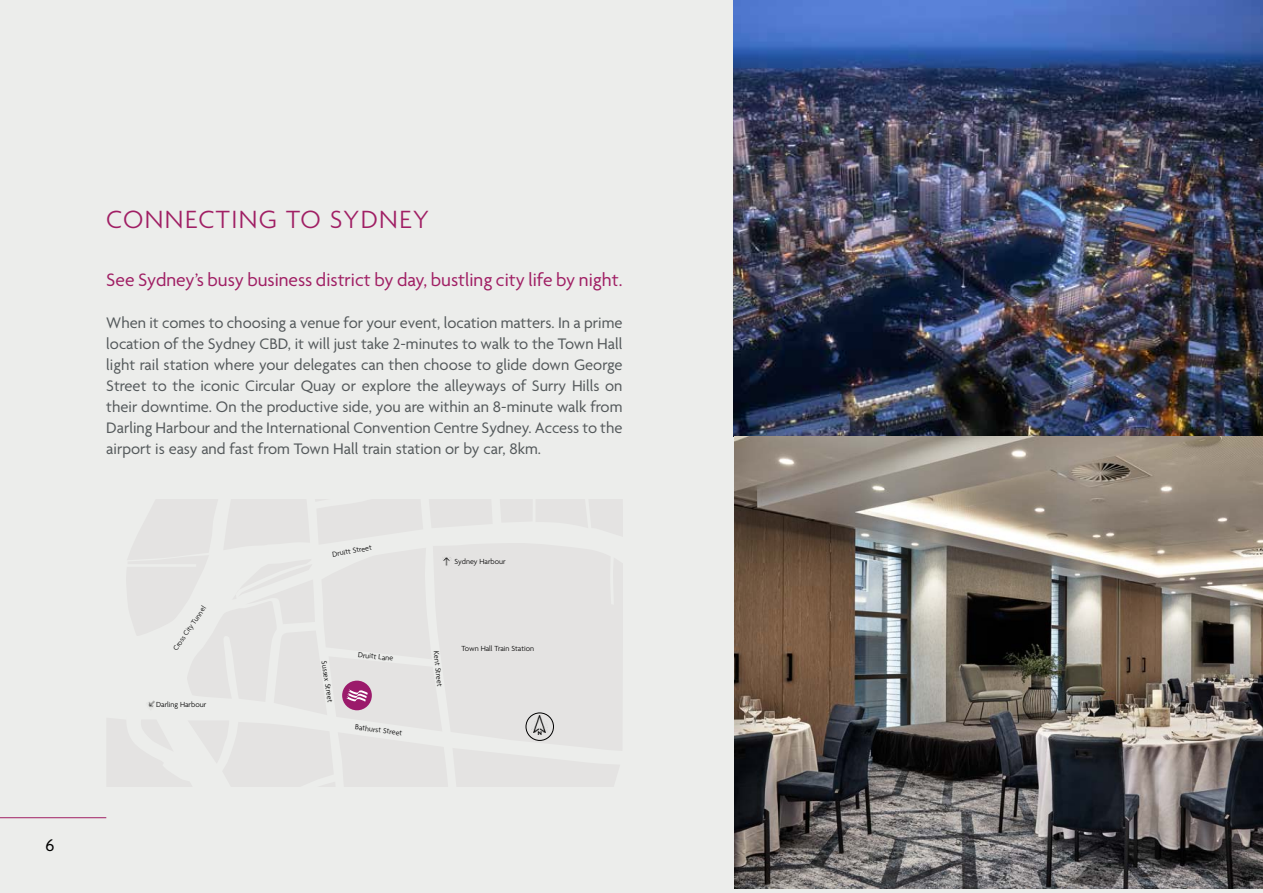
<style>
.page{position:relative;width:1263px;height:893px;background:#ecedeb}
.page>*{position:absolute;margin:0;border:0;box-sizing:border-box;transform-origin:0 0}
.t1{font:300 27px "Agenda";letter-spacing:.05em;color:#a01f64}
.t2{font:19.5px "Agenda";color:#a01f64}
.t3{font:18px "Agenda";color:#000}
.t4{font:16.5px/21px "Agenda";color:#54595b;text-align:justify}
.t5{font:300 7.95px "Agenda";color:#000}
.t6{font:300 7.5px "Agenda";color:#000}
.t7{font:700 5.85px "Agenda";color:#000}
</style>
<div class="page">
<hr style="left:0;top:817px;width:106px;height:1px;background:#a01f64">
<img style="left:734px;top:0;width:529px;height:888px">
<svg style="left:148px;top:556px;width:406px;height:185px"></svg>
<p class="t3" style="left:46px;top:835px;width:10px">6</p>
<h1 class="t1" style="left:106px;top:205px;width:324px">CONNECTING TO SYDNEY</h1>
<p class="t2" style="left:106px;top:269px;width:518px">See Sydney’s busy business district by day, bustling city life by night.</p>
<p class="t4" style="left:106px;top:313px;width:518px">When it comes to choosing a venue for your event, location matters. In a prime location of the Sydney CBD, it will just take 2-minutes to walk to the Town Hall light rail station where your delegates can then choose to glide down George Street to the iconic Circular Quay or explore the alleyways of Surry Hills on their downtime. On the productive side, you are within an 8-minute walk from Darling Harbour and the International Convention Centre Sydney. Access to the airport is easy and fast from Town Hall train station or by car, 8km.</p>
<p class="t6" style="left:172px;top:648px;width:54px;rotate:-56deg">Cross City Tunnel</p>
<p class="t5" style="left:156px;top:700px;width:52px">Darling Harbour</p>
<p class="t5" style="left:332px;top:550px;width:41px;rotate:-10deg">Druitt Street</p>
<p class="t5" style="left:454px;top:557px;width:53px">Sydney Harbour</p>
<p class="t5" style="left:328px;top:660px;width:43px;rotate:81deg">Sussex Street</p>
<p class="t5" style="left:358px;top:650px;width:37px;rotate:6deg">Druitt Lane</p>
<p class="t5" style="left:356px;top:723px;width:49px;rotate:7deg">Bathurst Street</p>
<p class="t5" style="left:440px;top:650px;width:37px;rotate:84deg">Kent Street</p>
<p class="t5" style="left:461px;top:645px;width:74px">Town Hall Train Station</p>
<p class="t7" style="left:538px;top:730px;width:6px">N</p>
</div>
